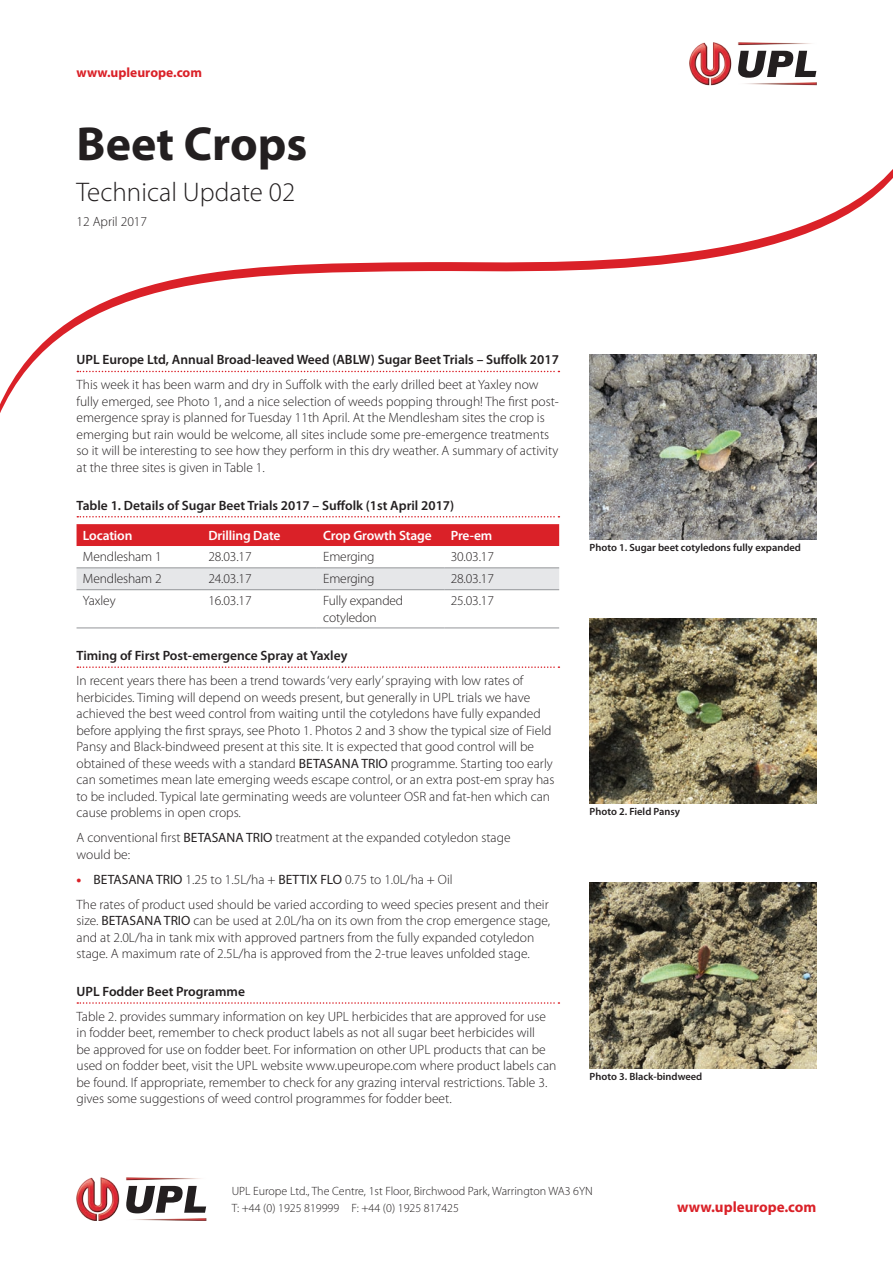
<style>
.page{position:relative;width:893px;height:1263px;background:#fff}
.page>*{position:absolute;margin:0;border:0;box-sizing:border-box;transform-origin:0 0}
.t1{font:700 48px "Myriad Pro";color:#231f20}
.t2{font:300 27px "Myriad Pro";color:#231f20}
.t3{font:700 15px "Myriad Pro";color:#da2128}
.t4{font:300 13.5px/16.5px "Myriad Pro";color:#231f20}
.t5{font:600 13.5px "Myriad Pro";color:#231f20}
.t6{font:600 13.5px "Myriad Pro";letter-spacing:-.01em;color:#fff}
.t7{font:700 13.5px "Myriad Pro";color:#da2128}
.t8{font:300 12px/16.5px "Myriad Pro";color:#231f20}
.t9{font:600 10.5px "Myriad Pro";color:#231f20}
.s1{font-weight:400}
.s2{font-weight:900;color:#da2128}
</style>
<div class="page">
<svg style="left:0;top:169px;width:893px;height:279px"></svg>
<img style="left:689px;top:43px;width:127px;height:42px">
<svg style="left:737px;top:51px;width:79px;height:27px"></svg>
<img style="left:77px;top:1177px;width:129px;height:44px">
<svg style="left:125px;top:1186px;width:81px;height:27px"></svg>
<svg style="left:77px;top:371px;width:482px;height:1px"></svg>
<svg style="left:77px;top:516px;width:482px;height:1px"></svg>
<svg style="left:77px;top:666px;width:482px;height:2px"></svg>
<svg style="left:77px;top:1002px;width:482px;height:2px"></svg>
<div style="left:77px;top:524px;width:482px;height:22px;background:#da2128"></div>
<div style="left:77px;top:568px;width:482px;height:21px;background:#e6e7e9"></div>
<hr style="left:77px;top:567px;width:125px;height:1px;background:#939598">
<hr style="left:202px;top:567px;width:115px;height:1px;background:#939598">
<hr style="left:317px;top:567px;width:127px;height:1px;background:#939598">
<hr style="left:444px;top:567px;width:115px;height:1px;background:#939598">
<hr style="left:77px;top:589px;width:125px;height:1px;background:#939598">
<hr style="left:202px;top:589px;width:115px;height:1px;background:#939598">
<hr style="left:317px;top:589px;width:127px;height:1px;background:#939598">
<hr style="left:444px;top:589px;width:115px;height:1px;background:#939598">
<hr style="left:77px;top:627px;width:125px;height:1px;background:#939598">
<hr style="left:202px;top:627px;width:115px;height:1px;background:#939598">
<hr style="left:317px;top:627px;width:127px;height:1px;background:#939598">
<hr style="left:444px;top:627px;width:115px;height:1px;background:#939598">
<img style="left:590px;top:354px;width:226px;height:186px">
<img style="left:590px;top:619px;width:226px;height:185px">
<img style="left:590px;top:883px;width:226px;height:185px">
<p class="t7" style="left:77px;top:63px;width:127px">www.upleurope.com</p>
<p class="t1" style="left:77px;top:112px;width:232px">Beet Crops</p>
<p class="t2" style="left:77px;top:176px;width:220px">Technical Update 02</p>
<p class="t4" style="left:77px;top:214px;width:72px">12 April 2017</p>
<p class="t5" style="left:77px;top:351px;width:484px">UPL Europe Ltd, Annual Broad-leaved Weed (ABLW) Sugar Beet Trials – Suffolk 2017</p>
<p class="t4" style="left:77px;top:376px;width:484px">This week it has been warm and dry in Suffolk with the early drilled beet at Yaxley now fully emerged, see Photo 1, and a nice selection of weeds popping through! The first post&shy;emergence spray is planned for Tuesday 11th April. At the Mendlesham sites the crop is emerging but rain would be welcome, all sites include some pre-emergence treatments so it will be interesting to see how they perform in this dry weather. A summary of activity at the three sites is given in Table 1.</p>
<p class="t5" style="left:77px;top:496px;width:379px">Table 1. Details of Sugar Beet Trials 2017 – Suffolk (1st April 2017)</p>
<p class="t6" style="left:83px;top:526px;width:51px">Location</p>
<p class="t6" style="left:208px;top:526px;width:74px">Drilling Date</p>
<p class="t6" style="left:323px;top:526px;width:110px">Crop Growth Stage</p>
<p class="t6" style="left:451px;top:526px;width:43px">Pre-em</p>
<p class="t4" style="left:83px;top:549px;width:80px">Mendlesham 1</p>
<p class="t4" style="left:208px;top:549px;width:45px">28.03.17</p>
<p class="t4" style="left:323px;top:549px;width:53px">Emerging</p>
<p class="t4" style="left:451px;top:549px;width:45px">30.03.17</p>
<p class="t4" style="left:83px;top:570px;width:80px">Mendlesham 2</p>
<p class="t4" style="left:208px;top:570px;width:45px">24.03.17</p>
<p class="t4" style="left:323px;top:570px;width:53px">Emerging</p>
<p class="t4" style="left:451px;top:570px;width:45px">28.03.17</p>
<p class="t4" style="left:83px;top:592px;width:34px">Yaxley</p>
<p class="t4" style="left:208px;top:592px;width:45px">16.03.17</p>
<p class="t4" style="left:323px;top:592px;width:82px">Fully expanded cotyledon</p>
<p class="t4" style="left:451px;top:592px;width:45px">25.03.17</p>
<p class="t5" style="left:77px;top:647px;width:272px">Timing of First Post-emergence Spray at Yaxley</p>
<p class="t4" style="left:77px;top:672px;width:479px">In recent years there has been a trend towards ‘very early’ spraying with low rates of herbicides. Timing will depend on weeds present, but generally in UPL trials we have achieved the best weed control from waiting until the cotyledons have fully expanded before applying the first sprays, see Photo 1. Photos 2 and 3 show the typical size of Field Pansy and Black-bindweed present at this site. It is expected that good control will be obtained of these weeds with a standard <span class="s1">BETASANA TRIO</span> programme. Starting too early can sometimes mean late emerging weeds escape control, or an extra post-em spray has to be included. Typical late germinating weeds are volunteer OSR and fat-hen which can cause problems in open crops.</p>
<p class="t4" style="left:77px;top:829px;width:436px">A conventional first <span class="s1">BETASANA TRIO</span> treatment at the expanded cotyledon stage would be:</p>
<p class="t4" style="left:77px;top:871px;width:378px"><span class="s2">•</span> <span class="s1">BETASANA TRIO</span> 1.25 to 1.5L/ha + <span class="s1">BETTIX FLO</span> 0.75 to 1.0L/ha + Oil</p>
<p class="t4" style="left:77px;top:896px;width:475px">The rates of product used should be varied according to weed species present and their size. <span class="s1">BETASANA TRIO</span> can be used at 2.0L/ha on its own from the crop emergence stage, and at 2.0L/ha in tank mix with approved partners from the fully expanded cotyledon stage. A maximum rate of 2.5L/ha is approved from the 2-true leaves unfolded stage.</p>
<p class="t5" style="left:77px;top:983px;width:170px">UPL Fodder Beet Programme</p>
<p class="t4" style="left:77px;top:1008px;width:481px">Table 2. provides summary information on key UPL herbicides that are approved for use in fodder beet, remember to check product labels as not all sugar beet herbicides will<br>be approved for use on fodder beet. For information on other UPL products that can be used on fodder beet, visit the UPL website www.upeurope.com where product labels can be found. If appropriate, remember to check for any grazing interval restrictions. Table 3. gives some suggestions of weed control programmes for fodder beet.</p>
<p class="t9" style="left:590px;top:541px;width:213px">Photo 1. Sugar beet cotyledons fully expanded</p>
<p class="t9" style="left:590px;top:805px;width:92px">Photo 2. Field Pansy</p>
<p class="t9" style="left:590px;top:1069px;width:114px">Photo 3. Black-bindweed</p>
<p class="t8" style="left:232px;top:1183px;width:362px">UPL Europe Ltd., The Centre, 1st Floor, Birchwood Park, Warrington WA3 6YN<br>T: +44 (0) 1925 819999 F: +44 (0) 1925 817425</p>
<p class="t3" style="left:677px;top:1197px;width:141px">www.upleurope.com</p>
</div>
